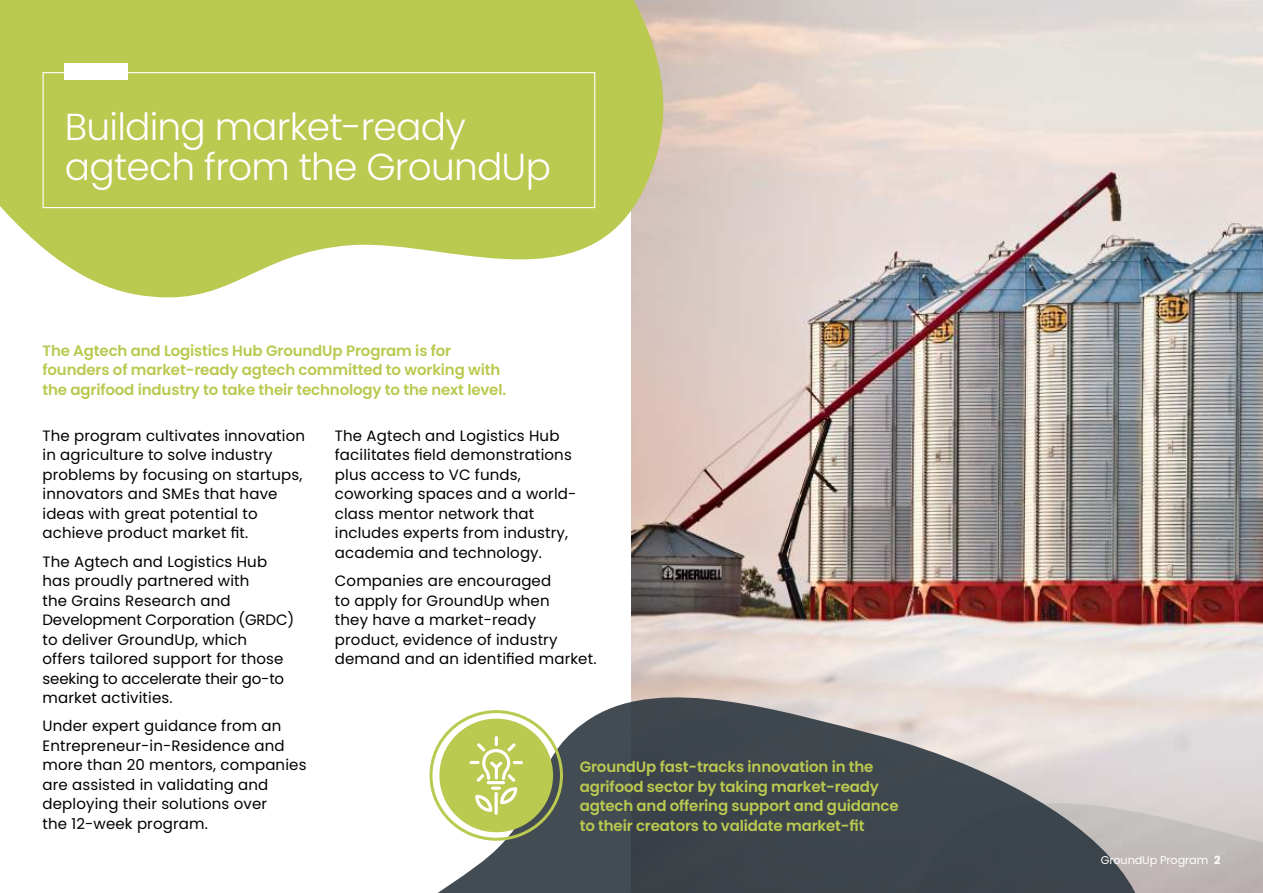
<style>
.page{position:relative;width:1263px;height:893px;background:#fff}
.page>*{position:absolute;margin:0;border:0;box-sizing:border-box;transform-origin:0 0}
.t1{font:300 37.5px/40.5px "Poppins";letter-spacing:-.02em;color:#fff}
.t2{font:15px/19.5px "Poppins";letter-spacing:.01em;color:#000}
.t3{font:600 15px/19.5px "Poppins";letter-spacing:-.01em;color:#bac94f}
.t4{font:11.25px "Poppins";letter-spacing:-.01em;color:#fff}
.s1{font-weight:700}
</style>
<div class="page">
<img style="left:631px;top:0;width:632px;height:780px">
<svg style="left:433px;top:674px;width:736px;height:219px;background:#999a9a"></svg>
<svg style="left:0;top:0;width:675px;height:321px;fill:#bac94f"></svg>
<div style="left:43px;top:72px;width:552px;height:136px;border:1px solid #fff"></div>
<div style="left:64px;top:64px;width:64px;height:16px;background:#fff"></div>
<svg style="left:704px;top:780px;width:559px;height:113px;background:#6a6e72"></svg>
<div style="left:439px;top:719px;width:114px;height:113px;background:#bac94f;border-radius:50%"></div>
<div style="left:429px;top:710px;width:134px;height:131px;border:3px solid #bac94f;border-radius:50%"></div>
<svg style="left:469px;top:736px;width:54px;height:79px"></svg>
<h1 class="t1" style="left:65px;top:110px;width:488px">Building market-ready agtech from the GroundUp</h1>
<p class="t3" style="left:43px;top:342px;width:465px">The Agtech and Logistics Hub GroundUp Program is for founders of market-ready agtech committed to working with the agrifood industry to take their technology to the next level.</p>
<p class="t2" style="left:43px;top:426px;width:264px">The program cultivates innovation in agriculture to solve industry problems by focusing on startups, innovators and SMEs that have ideas with great potential to achieve product market fit.</p>
<p class="t2" style="left:43px;top:552px;width:253px">The Agtech and Logistics Hub has proudly partnered with<br>the Grains Research and<br>Development Corporation (GRDC) to deliver GroundUp, which<br>offers tailored support for those seeking to accelerate their go-to market activities.</p>
<p class="t2" style="left:43px;top:716px;width:265px">Under expert guidance from an<br>Entrepreneur-in-Residence and more than 20 mentors, companies are assisted in validating and deploying their solutions over<br>the 12-week program.</p>
<p class="t2" style="left:335px;top:426px;width:243px">The Agtech and Logistics Hub facilitates field demonstrations plus access to VC funds, coworking spaces and a world&shy;class mentor network that includes experts from industry, academia and technology.</p>
<p class="t2" style="left:335px;top:571px;width:263px">Companies are encouraged<br>to apply for GroundUp when<br>they have a market-ready product, evidence of industry demand and an identified market.</p>
<p class="t3" style="left:580px;top:759px;width:321px">GroundUp fast-tracks innovation in the agrifood sector by taking market-ready agtech and offering support and guidance to their creators to validate market-fit</p>
<p class="t4" style="left:1101px;top:853px;width:121px">GroundUp Program <span class="s1">2</span></p>
</div>
